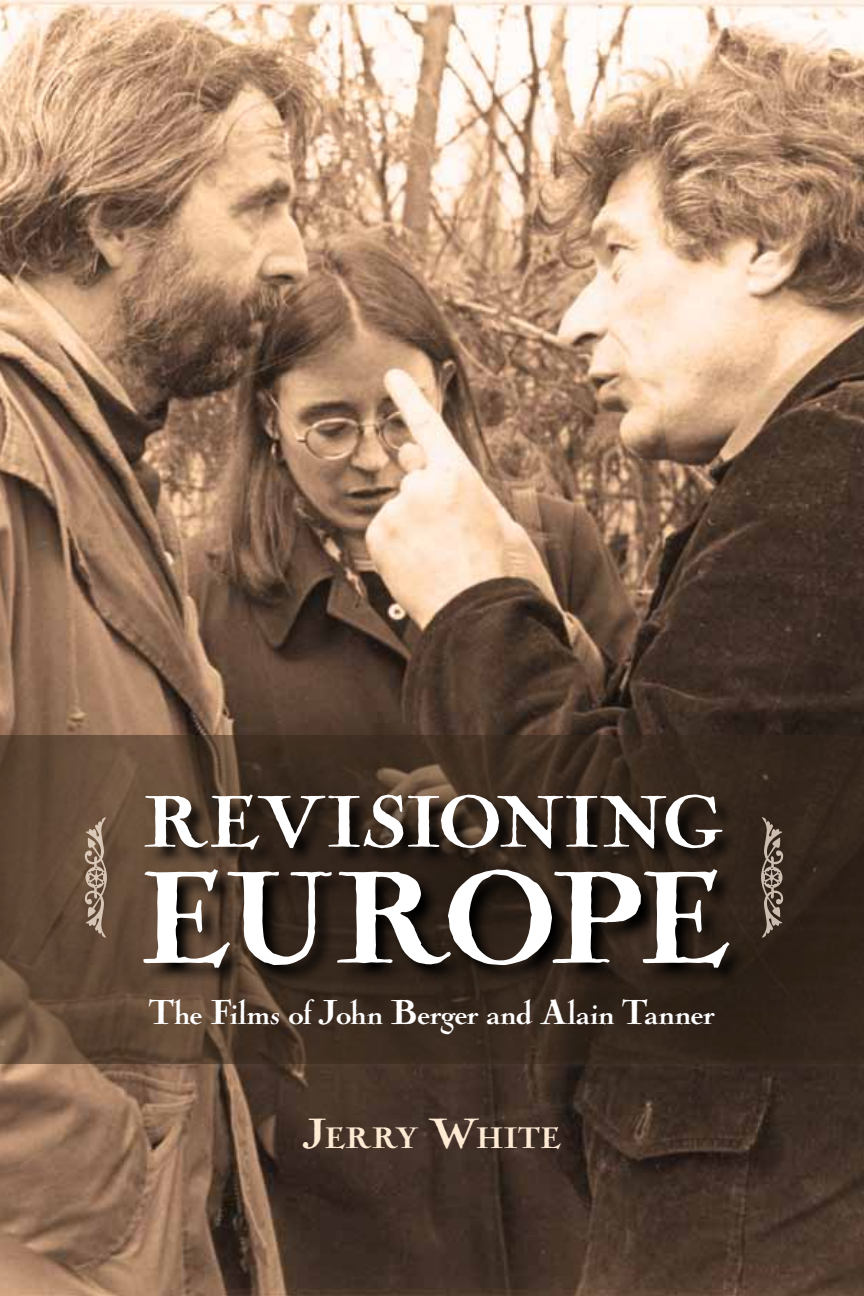
<style>
.page{position:relative;width:864px;height:1296px;background:#fff}
.page>*{position:absolute;margin:0;border:0;box-sizing:border-box;transform-origin:0 0}
.t1{font:136px "Nicolas Coc Ant D Blac";color:#fff}
.t2{font:94.4px "Woodtype Ornaments Std";color:#fff0e1}
.t3{font:76px "Nicolas Coc Ant D Blac";letter-spacing:.005em;color:#fff}
.t4{font:36px "Nicolas Coc Ant D Blac";letter-spacing:-.01em;color:#fff}
.t5{font:30.8px "Nicolas Coc Ant D Blac";letter-spacing:.01em;color:#ffead4}
.s1{font-size:44px}
</style>
<div class="page">
<img style="left:0;top:0;width:864px;height:1296px">
<svg style="left:0;top:736px;width:864px;height:328px;background:#473527"></svg>
<svg style="left:142px;top:793px;width:606px;height:194px;background:#2f2219"></svg>
<h3 class="t3" style="left:143px;top:780px;width:579px">Revisioning</h3>
<h1 class="t1" style="left:136px;top:844px;width:593px">Europe</h1>
<p class="t4" style="left:149px;top:993px;width:567px">The Films of John Berger and Alain Tanner</p>
<h2 class="t2" style="left:36px;top:938px;width:122px;rotate:-90deg">•</h2>
<h2 class="t2" style="left:832px;top:817px;width:122px;rotate:90deg">•</h2>
<p class="t5" style="left:303px;top:1121px;width:259px"><span class="s1">J</span>ERRY <span class="s1">W</span>HITE</p>
</div>
